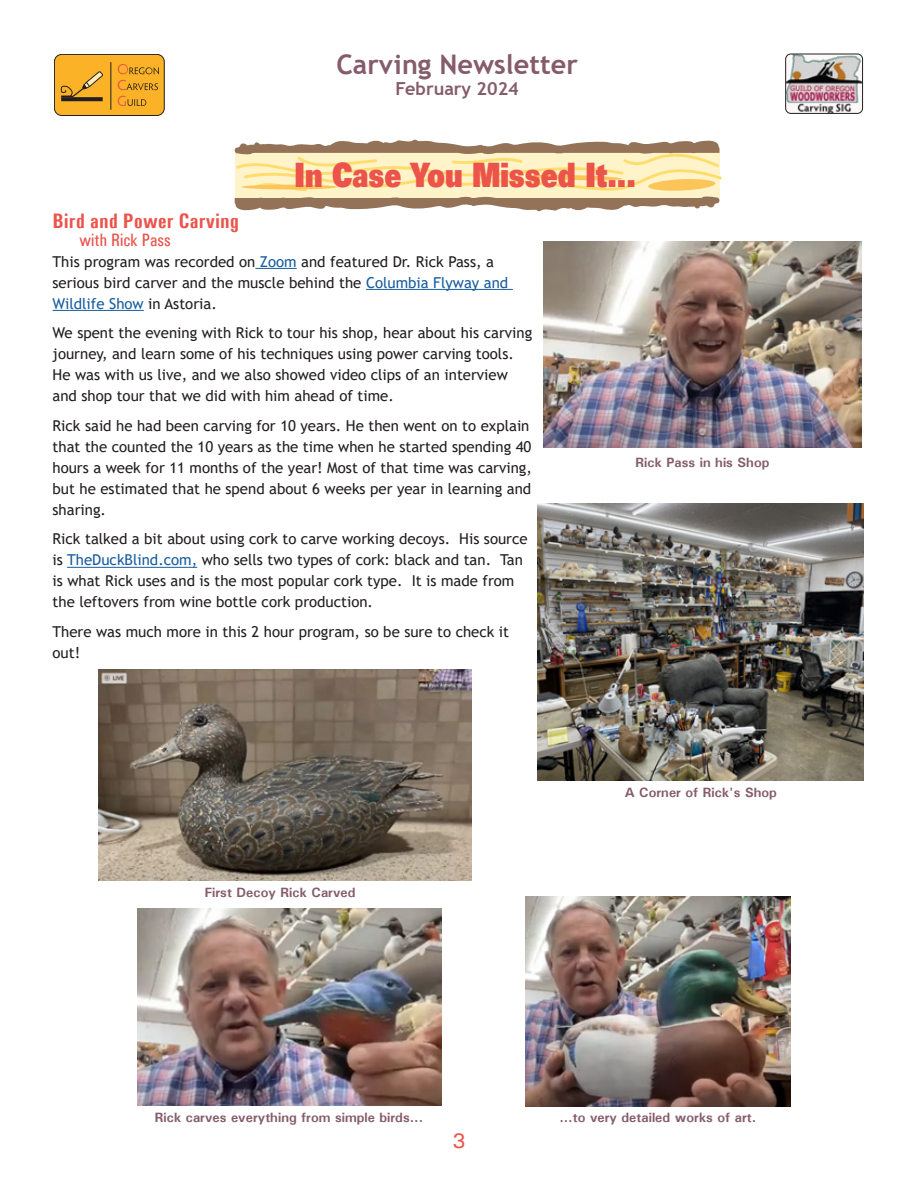
<style>
.page{position:relative;width:918px;height:1188px;background:#fff}
.page>*{position:absolute;margin:0;border:0;box-sizing:border-box;transform-origin:0 0}
.OCG_Heading{font:900 33.75px "Univers LT";color:#eb534b;scale:.8 1}
.t1{font:700 27px "Trebuchet MS";color:#855c6b}
.OCG_H2{font:700 21px "Pt Utah Condensed";color:#eb534b}
.t2{font:21px "Utah";color:#eb534b}
.t3{font:700 18px "Trebuchet MS";color:#855c6b}
.OCG_Byline{font:18px "Pt Utah Condensed";color:#eb534b}
.OCG_Body{font:15px/21px "Trebuchet MS";color:#231f20}
.OCG_Caption{font:700 13.5px "Utah";color:#855c6b}
.s1{color:#175d9e}
</style>
<div class="page">
<div style="left:54px;top:54px;width:110px;height:61px;background:#fcb226;border-radius:7px"></div>
<div style="left:54px;top:54px;width:111px;height:62px;border:1px solid #231f20;border-radius:7px"></div>
<hr style="left:110px;top:62px;width:1px;height:48px;background:#231f20">
<hr style="left:61px;top:97px;width:42px;height:4px;background:#231f20">
<svg style="left:61px;top:71px;width:42px;height:28px"></svg>
<svg style="left:118px;top:64px;width:41px;height:10px"></svg>
<svg style="left:118px;top:80px;width:40px;height:10px"></svg>
<svg style="left:118px;top:96px;width:28px;height:10px"></svg>
<img style="left:786px;top:54px;width:77px;height:59px">
<div style="left:785px;top:54px;width:78px;height:60px;border:1px solid #231f20;border-radius:5px"></div>
<svg style="left:234px;top:139px;width:488px;height:73px;background:#e1cea5"></svg>
<hr style="left:255px;top:268px;width:42px;height:1px;background:#175d9e">
<hr style="left:366px;top:289px;width:147px;height:1px;background:#175d9e">
<hr style="left:53px;top:310px;width:91px;height:1px;background:#175d9e">
<hr style="left:67px;top:567px;width:130px;height:1px;background:#175d9e">
<img style="left:538px;top:504px;width:326px;height:277px">
<img style="left:543px;top:242px;width:319px;height:206px">
<img style="left:98px;top:669px;width:374px;height:211px">
<img style="left:137px;top:909px;width:304px;height:197px">
<img style="left:525px;top:897px;width:266px;height:209px">
<h2 class="t1" style="left:336px;top:47px;width:243px">Carving Newsletter</h2>
<p class="t3" style="left:396px;top:78px;width:125px">February 2024</p>
<p class="OCG_Heading" style="left:295px;top:153px;width:428px">In Case You Missed It...</p>
<p class="OCG_H2" style="left:53px;top:208px;width:188px">Bird and Power Carving</p>
<p class="OCG_Byline" style="left:80px;top:229px;width:93px">with Rick Pass</p>
<p class="OCG_Body" style="left:53px;top:251px;width:457px">This program was recorded on <span class="s1">Zoom</span> and featured Dr. Rick Pass, a serious bird carver and the muscle behind the <span class="s1">Columbia Flyway and<br>Wildlife Show</span> in Astoria.</p>
<p class="OCG_Body" style="left:53px;top:322px;width:481px">We spent the evening with Rick to tour his shop, hear about his carving journey, and learn some of his techniques using power carving tools.<br>He was with us live, and we also showed video clips of an interview and shop tour that we did with him ahead of time.</p>
<p class="OCG_Body" style="left:53px;top:415px;width:481px">Rick said he had been carving for 10 years. He then went on to explain that the counted the 10 years as the time when he started spending 40 hours a week for 11 months of the year! Most of that time was carving, but he estimated that he spend about 6 weeks per year in learning and sharing.</p>
<p class="OCG_Body" style="left:53px;top:529px;width:477px">Rick talked a bit about using cork to carve working decoys. His source is <span class="s1">TheDuckBlind.com,</span> who sells two types of cork: black and tan. Tan is what Rick uses and is the most popular cork type. It is made from the leftovers from wine bottle cork production.</p>
<p class="OCG_Body" style="left:53px;top:621px;width:458px">There was much more in this 2 hour program, so be sure to check it out!</p>
<p class="OCG_Caption" style="left:205px;top:884px;width:152px">First Decoy Rick Carved</p>
<p class="OCG_Caption" style="left:636px;top:454px;width:135px">Rick Pass in his Shop</p>
<p class="OCG_Caption" style="left:625px;top:784px;width:154px">A Corner of Rick's Shop</p>
<p class="OCG_Caption" style="left:155px;top:1109px;width:270px">Rick carves everything from simple birds...</p>
<p class="OCG_Caption" style="left:559px;top:1110px;width:198px">...to very detailed works of art.</p>
<h3 class="t2" style="left:452px;top:1129px;width:15px">3</h3>
</div>
